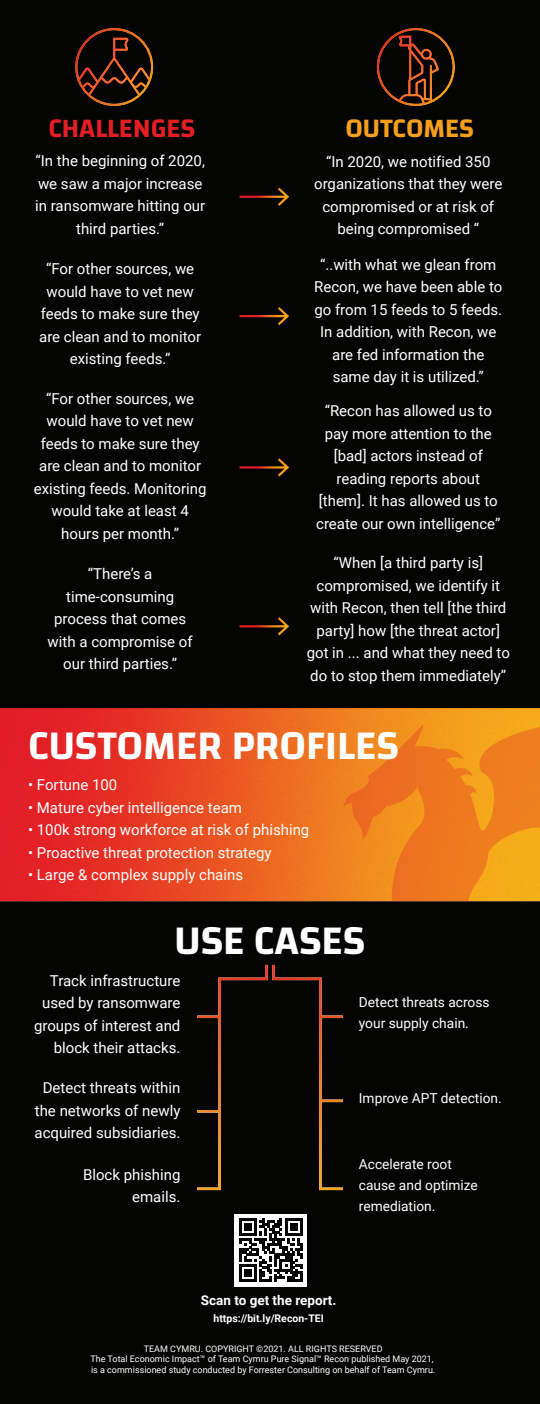
<style>
.page{position:relative;width:540px;height:1404px;background:#040503}
.page>*{position:absolute;margin:0;border:0;box-sizing:border-box;transform-origin:0 0}
.t1{font:200 41.25px "Changa";color:#fff}
.t2{font:200 27px "Changa";color:#e41e25}
.t3{font:200 27px "Changa";color:#f69f1d}
.t4{font:15px/22.5px "Roboto";color:#fff;text-align:center}
.t5{font:13.8px/21px "Roboto";color:#fff}
.t6{font:700 13.5px "Roboto";color:#fff}
.t7{font:700 10.5px "Roboto";color:#fff}
.t8{font:9px/10.8px "Roboto";color:#fff;text-align:center}
</style>
<div class="page">
<img style="left:0;top:707px;width:540px;height:195px">
<svg style="left:343px;top:724px;width:197px;height:177px"></svg>
<div style="left:197px;top:965px;width:146px;height:225px;background:#040503"></div>
<svg style="left:239px;top:188px;width:50px;height:18px"></svg>
<svg style="left:239px;top:307px;width:50px;height:18px"></svg>
<svg style="left:239px;top:617px;width:50px;height:18px"></svg>
<svg style="left:239px;top:458px;width:50px;height:19px"></svg>
<svg style="left:75px;top:28px;width:78px;height:78px"></svg>
<svg style="left:377px;top:28px;width:78px;height:78px"></svg>
<div style="left:234px;top:1214px;width:73px;height:73px;background:#fff"></div>
<svg style="left:239px;top:1218px;width:64px;height:64px"></svg>
<h2 class="t2" style="left:48px;top:112px;width:148px">CHALLENGES</h2>
<h2 class="t3" style="left:345px;top:112px;width:130px">OUTCOMES</h2>
<p class="t4" style="left:35px;top:149px;width:171px">“In the beginning of 2020, we saw a major increase in ransomware hitting our third parties.”</p>
<p class="t4" style="left:39px;top:257px;width:163px">“For other sources, we would have to vet new feeds to make sure they are clean and to monitor existing feeds.”</p>
<p class="t4" style="left:314px;top:150px;width:190px">“In 2020, we notified 350 organizations that they were compromised or at risk of being compromised “</p>
<p class="t4" style="left:314px;top:253px;width:190px">“..with what we glean from<br>Recon, we have been able to go from 15 feeds to 5 feeds.<br>In addition, with Recon, we are fed information the same day it is utilized.”</p>
<p class="t4" style="left:34px;top:386px;width:174px">“For other sources, we would have to vet new feeds to make sure they are clean and to monitor existing feeds. Monitoring would take at least 4 hours per month.”</p>
<p class="t4" style="left:48px;top:562px;width:147px">“There’s a time-consuming process that comes with a compromise of our third parties.”</p>
<p class="t4" style="left:316px;top:399px;width:186px">“Recon has allowed us to pay more attention to the [bad] actors instead of reading reports about [them]. It has allowed us to create our own intelligence”</p>
<p class="t4" style="left:307px;top:551px;width:205px">“When [a third party is] compromised, we identify it with Recon, then tell [the third party] how [the threat actor] got in ... and what they need to do to stop them immediately”</p>
<h1 class="t1" style="left:28px;top:720px;width:373px">CUSTOMER PROFILES</h1>
<p class="t4" style="left:28px;top:773px;width:91px">• Fortune 100</p>
<p class="t4" style="left:28px;top:796px;width:215px">• Mature cyber intelligence team</p>
<p class="t4" style="left:28px;top:818px;width:283px">• 100k strong workforce at risk of phishing</p>
<p class="t4" style="left:28px;top:841px;width:245px">• Proactive threat protection strategy</p>
<p class="t4" style="left:28px;top:863px;width:217px">• Large &amp; complex supply chains</p>
<h1 class="t1" style="left:174px;top:916px;width:193px">USE CASES</h1>
<p class="t4" style="left:34px;top:969px;width:148px;text-align:right">Track infrastructure used by ransomware groups of interest and block their attacks.</p>
<p class="t5" style="left:359px;top:991px;width:132px">Detect threats across your supply chain.</p>
<p class="t4" style="left:35px;top:1076px;width:147px">Detect threats within the networks of newly acquired subsidiaries.</p>
<p class="t5" style="left:359px;top:1087px;width:144px">Improve APT detection.</p>
<p class="t4" style="left:83px;top:1163px;width:99px;text-align:right">Block phishing emails.</p>
<p class="t5" style="left:359px;top:1154px;width:120px">Accelerate root cause and optimize remediation.</p>
<p class="t6" style="left:201px;top:1291px;width:137px">Scan to get the report.</p>
<p class="t7" style="left:214px;top:1311px;width:112px">https://bit.ly/Recon-TEI</p>
<p class="t8" style="left:91px;top:1343px;width:346px">TEAM CYMRU. COPYRIGHT ©2021. ALL RIGHTS RESERVED<br>The Total Economic Impact™ of Team Cymru Pure Signal™ Recon published May 2021, is a commissioned study conducted by Forrester Consulting on behalf of Team Cymru.</p>
</div>
